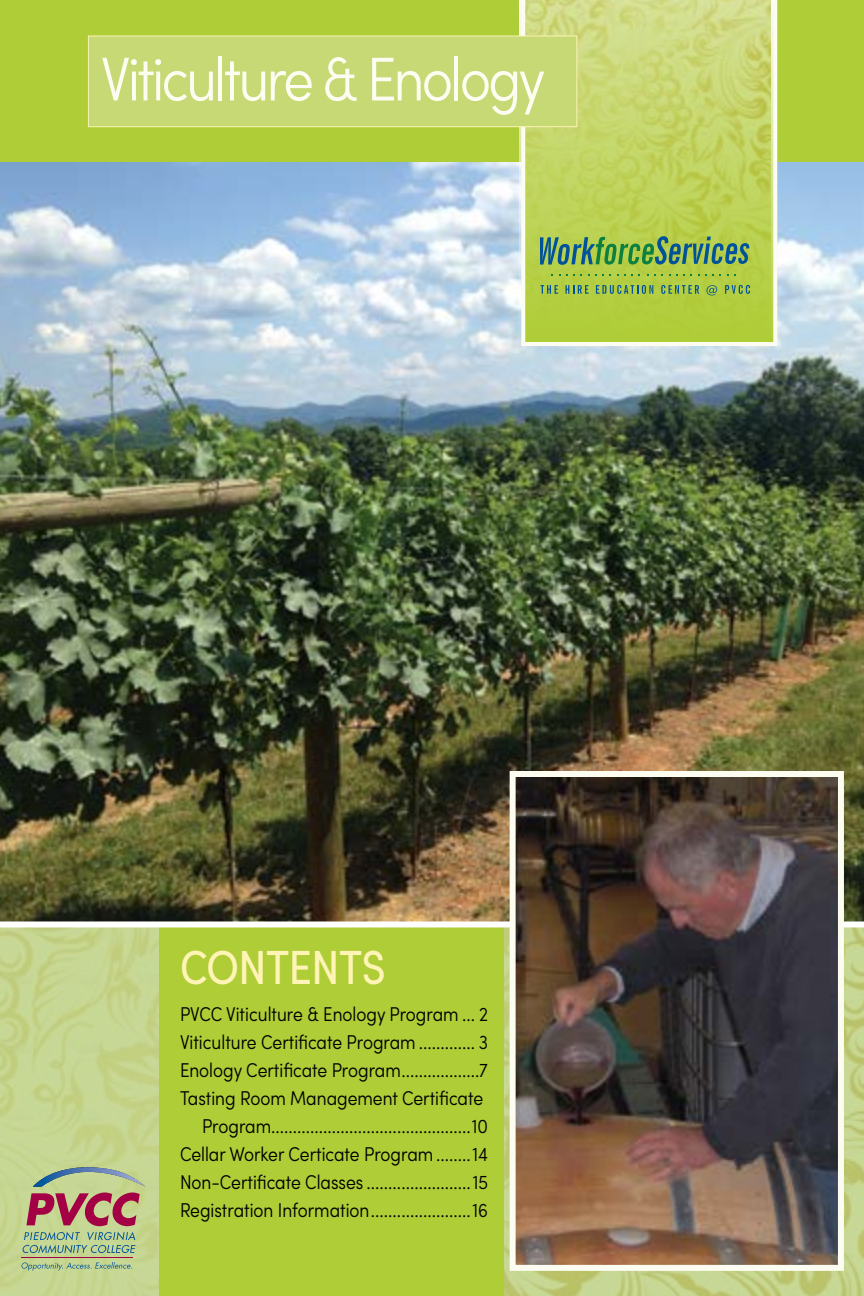
<style>
.page{position:relative;width:864px;height:1296px;background:#fff}
.page>*{position:absolute;margin:0;border:0;box-sizing:border-box;transform-origin:0 0}
.t1{font:300 condensed 62px "Sofia Pro";letter-spacing:-.04em;color:#fcfcf0}
.t2{font:condensed 48px "Sofia Pro";letter-spacing:-.01em;color:#fdf4b6}
.t3{font:300 condensed 20px/28px "Sofia Pro";color:#000;text-align:right}
</style>
<div class="page">
<img style="left:0;top:162px;width:864px;height:759px">
<div style="left:0;top:0;width:864px;height:162px;background:#afcd36"></div>
<svg style="left:521px;top:0;width:256px;height:346px;background:#c3d567"></svg>
<div style="left:88px;top:36px;width:489px;height:91px;background:#c6d974;border:1px solid #fdf4b6"></div>
<svg style="left:541px;top:285px;width:17px;height:9px"></svg>
<svg style="left:565px;top:285px;width:24px;height:9px"></svg>
<svg style="left:596px;top:285px;width:57px;height:9px"></svg>
<svg style="left:661px;top:285px;width:38px;height:9px"></svg>
<svg style="left:707px;top:285px;width:10px;height:10px"></svg>
<svg style="left:725px;top:285px;width:25px;height:9px"></svg>
<svg style="left:540px;top:236px;width:209px;height:29px;background:#72a45f"></svg>
<svg style="left:559px;top:274px;width:16px;height:2px"></svg>
<svg style="left:588px;top:274px;width:23px;height:2px"></svg>
<svg style="left:624px;top:274px;width:16px;height:2px"></svg>
<svg style="left:647px;top:274px;width:9px;height:2px"></svg>
<svg style="left:669px;top:274px;width:23px;height:2px"></svg>
<svg style="left:698px;top:274px;width:23px;height:2px"></svg>
<img style="left:0;top:927px;width:864px;height:369px">
<div style="left:159px;top:924px;width:345px;height:372px;background:#afcd36"></div>
<svg style="left:26px;top:1193px;width:114px;height:33px;background:#b4686b"></svg>
<svg style="left:33px;top:1167px;width:113px;height:20px;background:#a6bd98"></svg>
<svg style="left:22px;top:1232px;width:114px;height:21px;background:#9bba93"></svg>
<hr style="left:22px;top:1258px;width:111px;height:1px;background:#a30046">
<svg style="left:22px;top:1262px;width:110px;height:9px"></svg>
<div style="left:0;top:921px;width:864px;height:6px;background:#fff"></div>
<img style="left:517px;top:778px;width:320px;height:486px">
<div style="left:510px;top:771px;width:334px;height:500px;border:6px solid #fcfcf0"></div>
<h1 class="t1" style="left:101px;top:39px;width:446px">Viticulture &amp; Enology</h1>
<h2 class="t2" style="left:180px;top:936px;width:207px">CONTENTS</h2>
<p class="t3" style="left:180px;top:999px;width:310px">PVCC Viticulture &amp; Enology Program ... 2<br>Viticulture Certificate Program............. 3<br>Enology Certificate Program..................7<br>Tasting Room Management Certificate Program..............................................10<br>Cellar Worker Certicate Program........14<br>Non-Certificate Classes ........................15<br>Registration Information.......................16</p>
</div>
